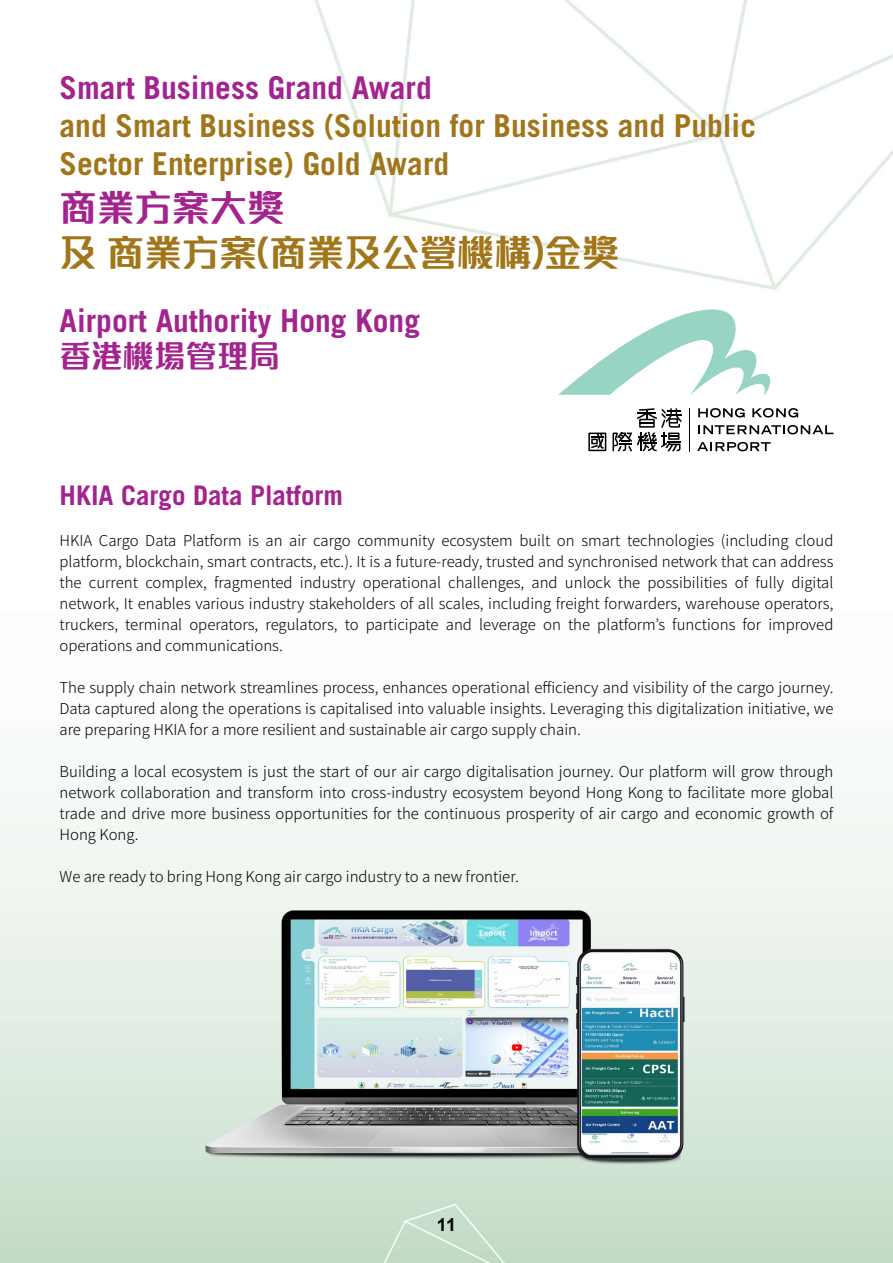
<style>
.page{position:relative;width:893px;height:1263px;background:#fff}
.page>*{position:absolute;margin:0;border:0;box-sizing:border-box;transform-origin:0 0}
.t1{font:700 37.5px "M Finance HK";color:#a1761a}
.t2{font:700 37.5px "M Finance HK";color:#a3238f}
.t3{font:700 31.5px/37.8px "Trade Gothic";color:#a1761a}
.t4{font:700 31.5px "Trade Gothic";color:#a3238f}
.t5{font:700 31.5px "M Finance HK";color:#a3238f}
.t6{font:700 27px "Trade Gothic";color:#a3238f}
.t7{font:700 18px "Arial";color:#000}
.t8{font:300 15px/21px "Noto Sans CJ Ktc";color:#000;text-align:justify}
</style>
<div class="page">
<img style="left:0;top:0;width:893px;height:1263px">
<img style="left:197px;top:901px;width:499px;height:268px">
<svg style="left:558px;top:306px;width:214px;height:90px"></svg>
<hr style="left:689px;top:408px;width:1px;height:43px;background:#000">
<svg style="left:588px;top:433px;width:18px;height:18px"></svg>
<svg style="left:612px;top:408px;width:69px;height:43px"></svg>
<svg style="left:698px;top:408px;width:47px;height:9px"></svg>
<svg style="left:752px;top:408px;width:46px;height:9px"></svg>
<svg style="left:698px;top:425px;width:135px;height:9px"></svg>
<svg style="left:697px;top:442px;width:74px;height:9px"></svg>
<h2 class="t4" style="left:60px;top:69px;width:374px">Smart Business Grand Award</h2>
<h2 class="t3" style="left:60px;top:106px;width:698px">and Smart Business (Solution for Business and Public<br>Sector Enterprise) Gold Award</h2>
<h1 class="t2" style="left:60px;top:180px;width:227px">商業方案大獎</h1>
<h1 class="t1" style="left:60px;top:225px;width:561px">及 商業方案(商業及公營機構)金獎</h1>
<h2 class="t4" style="left:60px;top:302px;width:362px">Airport Authority Hong Kong</h2>
<h2 class="t5" style="left:60px;top:333px;width:222px">香港機場管理局</h2>
<h3 class="t6" style="left:60px;top:478px;width:285px">HKIA Cargo Data Platform</h3>
<p class="t8" style="left:60px;top:531px;width:775px">HKIA Cargo Data Platform is an air cargo community ecosystem built on smart technologies (including cloud platform, blockchain, smart contracts, etc.). It is a future-ready, trusted and synchronised network that can address the current complex, fragmented industry operational challenges, and unlock the possibilities of fully digital network, It enables various industry stakeholders of all scales, including freight forwarders, warehouse operators, truckers, terminal operators, regulators, to participate and leverage on the platform’s functions for improved operations and communications.</p>
<p class="t8" style="left:60px;top:678px;width:775px">The supply chain network streamlines process, enhances operational efficiency and visibility of the cargo journey.<br>Data captured along the operations is capitalised into valuable insights. Leveraging this digitalization initiative, we are preparing HKIA for a more resilient and sustainable air cargo supply chain.</p>
<p class="t8" style="left:60px;top:762px;width:775px">Building a local ecosystem is just the start of our air cargo digitalisation journey. Our platform will grow through network collaboration and transform into cross-industry ecosystem beyond Hong Kong to facilitate more global trade and drive more business opportunities for the continuous prosperity of air cargo and economic growth of Hong Kong.</p>
<p class="t8" style="left:60px;top:867px;width:461px">We are ready to bring Hong Kong air cargo industry to a new frontier.</p>
<p class="t7" style="left:437px;top:1213px;width:21px">11</p>
</div>
